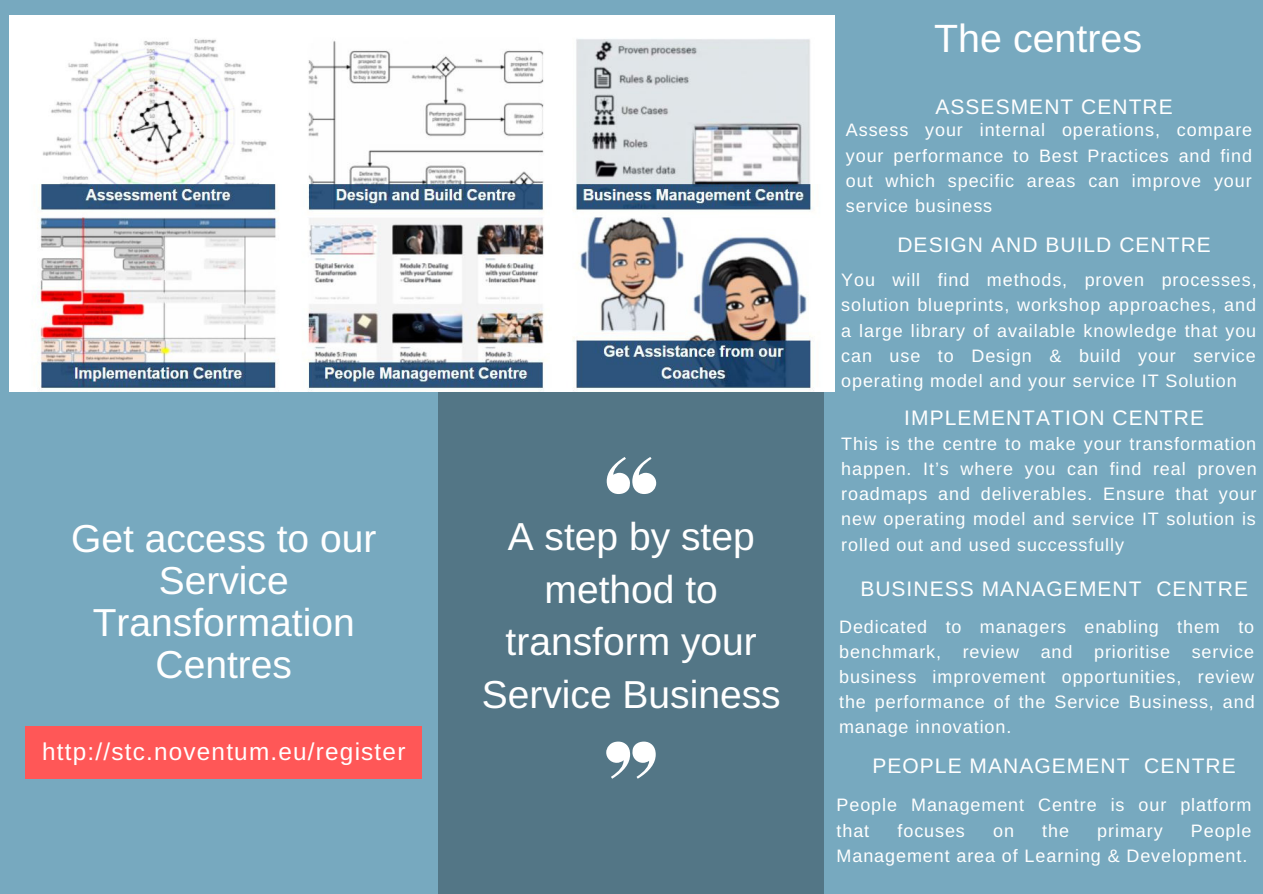
<style>
.page{position:relative;width:1263px;height:894px;background:#fff}
.page>*{position:absolute;margin:0;border:0;box-sizing:border-box;transform-origin:0 0}
.t1{font:39.45px "Arimo";color:#fff}
.t2{font:39px/42.2px "Arimo";color:#fff;text-align:center}
.t3{font:24.3px "Arimo";letter-spacing:.05em;color:#fff}
.t4{font:21px "Arimo";letter-spacing:.05em;color:#fff}
.t5{font:18px/25.2px "Arimo";letter-spacing:.05em;color:#fff;text-align:justify}
</style>
<div class="page">
<div style="left:0;top:0;width:1263px;height:893px;background:#77a9bf"></div>
<div style="left:438px;top:386px;width:386px;height:506px;background:#537686"></div>
<div style="left:25px;top:726px;width:397px;height:53px;background:#ff5757"></div>
<svg style="left:607px;top:457px;width:49px;height:37px"></svg>
<svg style="left:606px;top:741px;width:50px;height:37px"></svg>
<img style="left:9px;top:15px;width:826px;height:376px">
<h2 class="t2" style="left:71px;top:517px;width:307px">Get access to our<br>Service<br>Transformation<br>Centres</h2>
<h3 class="t3" style="left:42px;top:738px;width:365px">http://stc.noventum.eu/register</h3>
<h2 class="t2" style="left:482px;top:510px;width:300px;line-height:52.5px">A step by step method to transform your<br>Service Business</h2>
<h1 class="t1" style="left:934px;top:17px;width:209px">The centres</h1>
<p class="t4" style="left:936px;top:95px;width:239px">ASSESMENT CENTRE</p>
<p class="t5" style="left:846px;top:117px;width:408px">Assess your internal operations, compare your performance to Best Practices and find out which specific areas can improve your service business</p>
<p class="t4" style="left:897px;top:232px;width:315px">DESIGN AND BUILD CENTRE</p>
<p class="t5" style="left:841px;top:267px;width:417px">You will find methods, proven processes, solution blueprints, workshop approaches, and a large library of available knowledge that you can use to Design &amp; build your service operating model and your service IT Solution</p>
<p class="t4" style="left:904px;top:406px;width:301px">IMPLEMENTATION CENTRE</p>
<p class="t5" style="left:841px;top:431px;width:417px">This is the centre to make your transformation happen. It’s where you can find real proven roadmaps and deliverables. Ensure that your new operating model and service IT solution is rolled out and used successfully</p>
<p class="t4" style="left:860px;top:577px;width:389px">BUSINESS MANAGEMENT CENTRE</p>
<p class="t5" style="left:839px;top:613px;width:417px">Dedicated to managers enabling them to benchmark, review and prioritise service business improvement opportunities, review the performance of the Service Business, and manage innovation.</p>
<p class="t4" style="left:872px;top:754px;width:365px">PEOPLE MANAGEMENT CENTRE</p>
<p class="t5" style="left:837px;top:792px;width:417px">People Management Centre is our platform that</p>
<p class="t5" style="left:837px;top:817px;width:416px;text-align:right">People<br>Management area of Learning &amp; Development.</p>
<p class="t5" style="left:898px;top:817px;width:69px">focuses</p>
<p class="t5" style="left:993px;top:817px;width:22px">on</p>
<p class="t5" style="left:1042px;top:817px;width:28px">the</p>
<p class="t5" style="left:1097px;top:817px;width:67px">primary</p>
</div>
